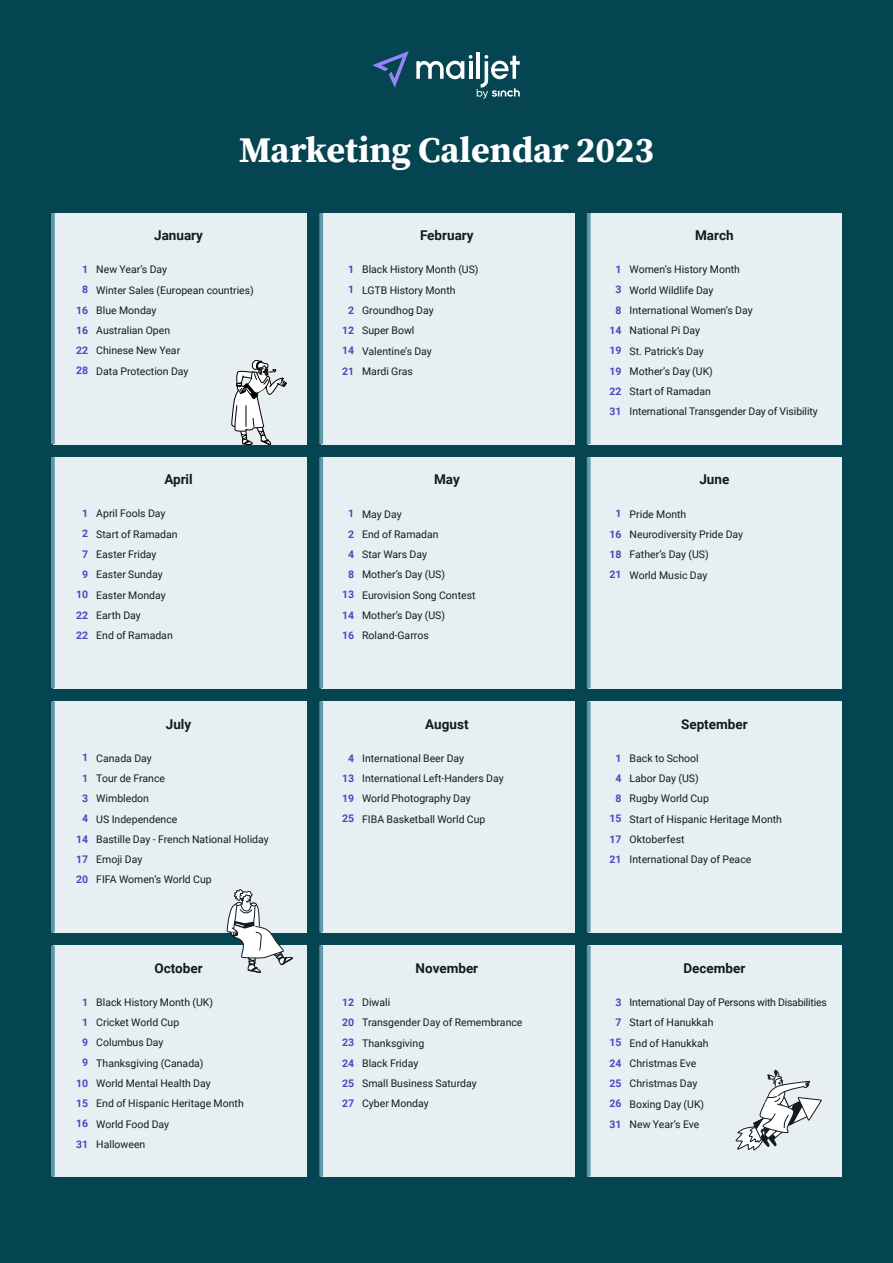
<style>
.page{position:relative;width:893px;height:1263px;background:#054451}
.page>*{position:absolute;margin:0;border:0;box-sizing:border-box;transform-origin:0 0}
.t1{font:700 36px "Source Serif Pro";color:#fff}
.t2{font:700 13.5px "Roboto";color:#131b20}
.t3{font:10.5px/20.2px "Roboto";color:#131b20}
.t4{font:700 10.5px/20.2px "Roboto";color:#4b47c1;text-align:center}
</style>
<div class="page">
<div style="left:53px;top:213px;width:253px;height:231px;background:#e8eff3"></div>
<svg style="left:51px;top:213px;width:4px;height:231px"></svg>
<div style="left:53px;top:457px;width:253px;height:231px;background:#e8eff3"></div>
<svg style="left:51px;top:457px;width:4px;height:231px"></svg>
<div style="left:53px;top:701px;width:253px;height:231px;background:#e8eff3"></div>
<svg style="left:51px;top:701px;width:4px;height:231px"></svg>
<div style="left:53px;top:945px;width:253px;height:231px;background:#e8eff3"></div>
<svg style="left:51px;top:945px;width:4px;height:231px"></svg>
<div style="left:321px;top:213px;width:253px;height:231px;background:#e8eff3"></div>
<svg style="left:319px;top:213px;width:4px;height:231px"></svg>
<div style="left:321px;top:457px;width:253px;height:231px;background:#e8eff3"></div>
<svg style="left:319px;top:457px;width:4px;height:231px"></svg>
<div style="left:321px;top:701px;width:253px;height:231px;background:#e8eff3"></div>
<svg style="left:319px;top:701px;width:4px;height:231px"></svg>
<div style="left:321px;top:945px;width:253px;height:231px;background:#e8eff3"></div>
<svg style="left:319px;top:945px;width:4px;height:231px"></svg>
<div style="left:589px;top:213px;width:253px;height:231px;background:#e8eff3"></div>
<svg style="left:587px;top:213px;width:4px;height:231px"></svg>
<div style="left:589px;top:457px;width:253px;height:231px;background:#e8eff3"></div>
<svg style="left:587px;top:457px;width:4px;height:231px"></svg>
<div style="left:589px;top:701px;width:253px;height:231px;background:#e8eff3"></div>
<svg style="left:587px;top:701px;width:4px;height:231px"></svg>
<div style="left:589px;top:945px;width:253px;height:231px;background:#e8eff3"></div>
<svg style="left:587px;top:945px;width:4px;height:231px"></svg>
<svg style="left:231px;top:360px;width:56px;height:85px"></svg>
<svg style="left:736px;top:1070px;width:86px;height:80px"></svg>
<svg style="left:227px;top:889px;width:66px;height:84px"></svg>
<hr style="left:477px;top:52px;width:3px;height:27px;background:#fff">
<svg style="left:372px;top:51px;width:37px;height:37px"></svg>
<svg style="left:416px;top:55px;width:104px;height:44px"></svg>
<h1 class="t1" style="left:239px;top:125px;width:416px">Marketing Calendar 2023</h1>
<p class="t2" style="left:154px;top:226px;width:50px">January</p>
<p class="t4" style="left:76px;top:259px;width:14px">1<br>8<br>16<br>16<br>22<br>28</p>
<p class="t3" style="left:96px;top:259px;width:159px">New Year’s Day<br>Winter Sales (European countries)<br>Blue Monday<br>Australian Open<br>Chinese New Year<br>Data Protection Day</p>
<p class="t2" style="left:164px;top:470px;width:30px">April</p>
<p class="t4" style="left:76px;top:503px;width:14px">1<br>2<br>7<br>9<br>10<br>22<br>22</p>
<p class="t3" style="left:96px;top:503px;width:83px">April Fools Day<br>Start of Ramadan<br>Easter Friday<br>Easter Sunday<br>Easter Monday<br>Earth Day<br>End of Ramadan</p>
<p class="t2" style="left:420px;top:226px;width:55px">February</p>
<p class="t4" style="left:342px;top:259px;width:14px">1<br>1<br>2<br>12<br>14<br>21</p>
<p class="t3" style="left:362px;top:259px;width:118px">Black History Month (US)<br>LGTB History Month<br>Groundhog Day<br>Super Bowl<br>Valentine’s Day<br>Mardi Gras</p>
<p class="t2" style="left:434px;top:470px;width:27px">May</p>
<p class="t4" style="left:342px;top:503px;width:14px">1<br>2<br>4<br>8<br>13<br>14<br>16</p>
<p class="t3" style="left:362px;top:503px;width:115px">May Day<br>End of Ramadan<br>Star Wars Day<br>Mother’s Day (US)<br>Eurovision Song Contest<br>Mother’s Day (US)<br>Roland-Garros</p>
<p class="t2" style="left:695px;top:226px;width:40px">March</p>
<p class="t4" style="left:609px;top:259px;width:14px">1<br>3<br>8<br>14<br>19<br>19<br>22<br>31</p>
<p class="t3" style="left:630px;top:259px;width:190px">Women’s History Month<br>World Wildlife Day<br>International Women’s Day<br>National Pi Day<br>St. Patrick’s Day<br>Mother’s Day (UK)<br>Start of Ramadan<br>International Transgender Day of Visibility</p>
<p class="t2" style="left:699px;top:470px;width:31px">June</p>
<p class="t4" style="left:609px;top:503px;width:14px">1<br>16<br>18<br>21</p>
<p class="t3" style="left:630px;top:503px;width:115px">Pride Month<br>Neurodiversity Pride Day<br>Father’s Day (US)<br>World Music Day</p>
<p class="t2" style="left:166px;top:714px;width:27px">July</p>
<p class="t4" style="left:76px;top:747px;width:14px">1<br>1<br>3<br>4<br>14<br>17<br>20</p>
<p class="t3" style="left:96px;top:747px;width:174px">Canada Day<br>Tour de France<br>Wimbledon<br>US Independence<br>Bastille Day - French National Holiday<br>Emoji Day<br>FIFA Women’s World Cup</p>
<p class="t2" style="left:154px;top:958px;width:50px">October</p>
<p class="t4" style="left:76px;top:991px;width:14px">1<br>1<br>9<br>9<br>10<br>15<br>16<br>31</p>
<p class="t3" style="left:96px;top:992px;width:149px">Black History Month (UK)<br>Cricket World Cup<br>Columbus Day<br>Thanksgiving (Canada)<br>World Mental Health Day<br>End of Hispanic Heritage Month<br>World Food Day<br>Halloween</p>
<p class="t2" style="left:425px;top:714px;width:45px">August</p>
<p class="t4" style="left:342px;top:747px;width:14px">4<br>13<br>19<br>25</p>
<p class="t3" style="left:362px;top:747px;width:143px">International Beer Day<br>International Left-Handers Day<br>World Photography Day<br>FIBA Basketball World Cup</p>
<p class="t2" style="left:416px;top:958px;width:64px">November</p>
<p class="t4" style="left:342px;top:991px;width:14px;text-align:justify">12<br>20<br>23<br>24<br>25<br>27</p>
<p class="t3" style="left:362px;top:992px;width:162px">Diwali<br>Transgender Day of Remembrance<br>Thanksgiving<br>Black Friday<br>Small Business Saturday<br>Cyber Monday</p>
<p class="t2" style="left:681px;top:714px;width:68px">September</p>
<p class="t4" style="left:609px;top:747px;width:14px">1<br>4<br>8<br>15<br>17<br>21</p>
<p class="t3" style="left:630px;top:748px;width:154px">Back to School<br>Labor Day (US)<br>Rugby World Cup<br>Start of Hispanic Heritage Month<br>Oktoberfest<br>International Day of Peace</p>
<p class="t2" style="left:683px;top:958px;width:63px">December</p>
<p class="t4" style="left:609px;top:991px;width:14px">3<br>7<br>15<br>24<br>25<br>26<br>31</p>
<p class="t3" style="left:630px;top:992px;width:199px">International Day of Persons with Disabilities<br>Start of Hanukkah<br>End of Hanukkah<br>Christmas Eve<br>Christmas Day<br>Boxing Day (UK)<br>New Year’s Eve</p>
</div>
